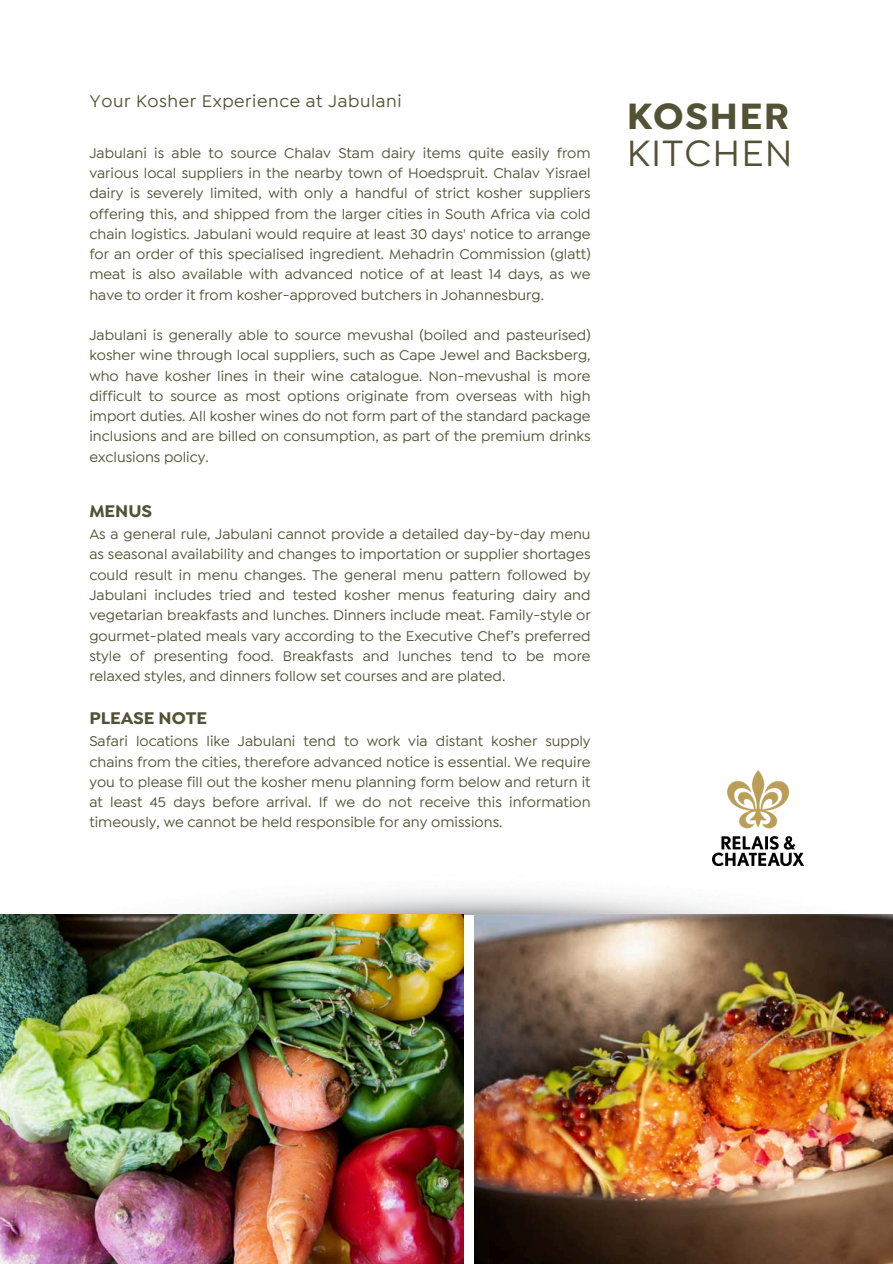
<style>
.page{position:relative;width:893px;height:1264px;background:#fff}
.page>*{position:absolute;margin:0;border:0;box-sizing:border-box;transform-origin:0 0}
.t1{font:500 39px "Isidora Sans";letter-spacing:.03em;color:#535235}
.t2{font:700 39px "Isidora Sans";letter-spacing:.03em;color:#535235}
.t3{font:500 18px "Isidora Sans";letter-spacing:.035em;color:#535235}
.t4{font:700 18px "Isidora Sans";color:#535235}
.t5{font:500 15px/20.2px "Isidora Sans";color:#535235;text-align:justify}
</style>
<div class="page">
<img style="left:217px;top:852px;width:587px;height:62px">
<img style="left:712px;top:770px;width:91px;height:96px">
<img style="left:0;top:914px;width:464px;height:349px">
<img style="left:474px;top:914px;width:418px;height:349px">
<p class="t3" style="left:89px;top:91px;width:314px">Your Kosher Experience at Jabulani</p>
<p class="t5" style="left:89px;top:143px;width:502px">Jabulani is able to source Chalav Stam dairy items quite easily from various local suppliers in the nearby town of Hoedspruit. Chalav Yisrael dairy is severely limited, with only a handful of strict kosher suppliers offering this, and shipped from the larger cities in South Africa via cold chain logistics. Jabulani would require at least 30 days' notice to arrange for an order of this specialised ingredient. Mehadrin Commission (glatt) meat is also available with advanced notice of at least 14 days, as we have to order it from kosher-approved butchers in Johannesburg.</p>
<p class="t5" style="left:89px;top:325px;width:502px">Jabulani is generally able to source mevushal (boiled and pasteurised) kosher wine through local suppliers, such as Cape Jewel and Backsberg, who have kosher lines in their wine catalogue. Non-mevushal is more difficult to source as most options originate from overseas with high import duties. All kosher wines do not form part of the standard package inclusions and are billed on consumption, as part of the premium drinks exclusions policy.</p>
<p class="t4" style="left:89px;top:499px;width:64px">MENUS</p>
<p class="t5" style="left:89px;top:524px;width:502px">As a general rule, Jabulani cannot provide a detailed day-by-day menu as seasonal availability and changes to importation or supplier shortages could result in menu changes. The general menu pattern followed by Jabulani includes tried and tested kosher menus featuring dairy and vegetarian breakfasts and lunches. Dinners include meat. Family-style or gourmet-plated meals vary according to the Executive Chef’s preferred style of presenting food. Breakfasts and lunches tend to be more relaxed styles, and dinners follow set courses and are plated.</p>
<p class="t4" style="left:89px;top:706px;width:119px">PLEASE NOTE</p>
<p class="t5" style="left:89px;top:731px;width:502px">Safari locations like Jabulani tend to work via distant kosher supply chains from the cities, therefore advanced notice is essential. We require you to please fill out the kosher menu planning form below and return it at least 45 days before arrival. If we do not receive this information timeously, we cannot be held responsible for any omissions.</p>
<h1 class="t2" style="left:626px;top:92px;width:164px">KOSHER</h1>
<h1 class="t1" style="left:626px;top:131px;width:167px">KITCHEN</h1>
</div>
